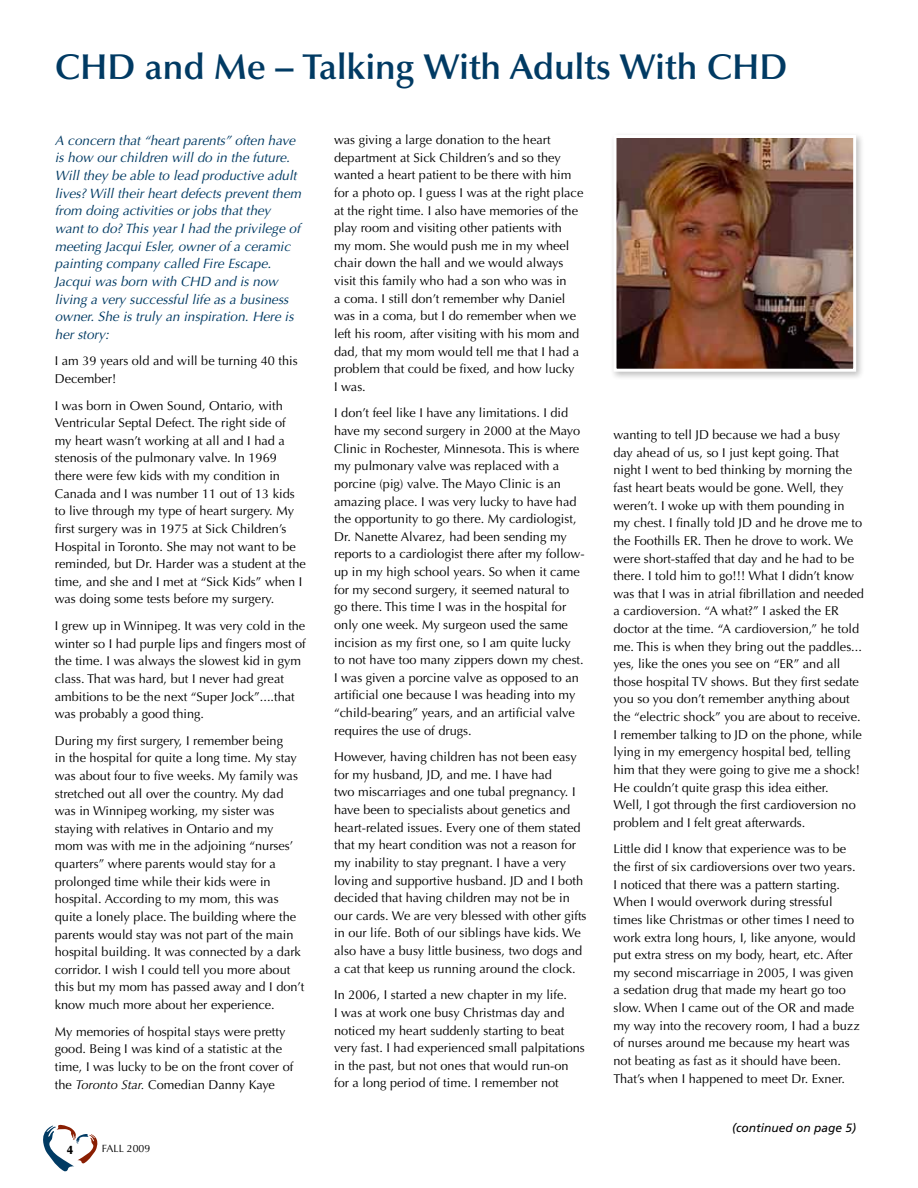
<style>
.page{position:relative;width:918px;height:1188px;background:#fff}
.page>*{position:absolute;margin:0;border:0;box-sizing:border-box;transform-origin:0 0}
.t1{font:600 36px "Optima";color:#003a63}
.t2{font:italic 13.5px/17.7px "Optima";color:#003a63}
.t3{font:12.75px/17.5px "Optima";color:#000}
.t4{font:italic 12px "Frutiger";color:#000}
.t5{font:900 12px "Optima";color:#000}
.t6{font:10.5px "Optima";color:#000}
.s1{font-style:italic}
</style>
<div class="page">
<svg style="left:43px;top:1124px;width:55px;height:48px"></svg>
<div style="left:610px;top:132px;width:255px;height:248px;background:#000;opacity:.25"></div>
<img style="left:617px;top:139px;width:235px;height:229px">
<div style="left:613px;top:135px;width:243px;height:237px;border:3px solid #fff"></div>
<h1 class="t1" style="left:55px;top:46px;width:734px">CHD and Me – Talking With Adults With CHD</h1>
<p class="t2" style="left:55px;top:132px;width:248px">A concern that “heart parents” often have is how our children will do in the future.<br>Will they be able to lead productive adult lives? Will their heart defects prevent them from doing activities or jobs that they want to do? This year I had the privilege of meeting Jacqui Esler, owner of a ceramic painting company called Fire Escape.<br>Jacqui was born with CHD and is now living a very successful life as a business owner. She is truly an inspiration. Here is her story:</p>
<p class="t3" style="left:55px;top:352px;width:244px">I am 39 years old and will be turning 40 this<br>December!</p>
<p class="t3" style="left:55px;top:397px;width:253px">I was born in Owen Sound, Ontario, with Ventricular Septal Defect. The right side of<br>my heart wasn’t working at all and I had a stenosis of the pulmonary valve. In 1969 there were few kids with my condition in Canada and I was number 11 out of 13 kids to live through my type of heart surgery. My first surgery was in 1975 at Sick Children’s Hospital in Toronto. She may not want to be reminded, but Dr. Harder was a student at the time, and she and I met at “Sick Kids” when I was doing some tests before my surgery.</p>
<p class="t3" style="left:55px;top:617px;width:252px">I grew up in Winnipeg. It was very cold in the winter so I had purple lips and fingers most of the time. I was always the slowest kid in gym class. That was hard, but I never had great ambitions to be the next “Super Jock”....that was probably a good thing.</p>
<p class="t3" style="left:55px;top:732px;width:251px">During my first surgery, I remember being<br>in the hospital for quite a long time. My stay was about four to five weeks. My family was stretched out all over the country. My dad was in Winnipeg working, my sister was staying with relatives in Ontario and my mom was with me in the adjoining “nurses’ quarters” where parents would stay for a prolonged time while their kids were in hospital. According to my mom, this was quite a lonely place. The building where the parents would stay was not part of the main hospital building. It was connected by a dark corridor. I wish I could tell you more about this but my mom has passed away and I don’t know much more about her experience.</p>
<p class="t3" style="left:55px;top:1023px;width:240px">My memories of hospital stays were pretty good. Being I was kind of a statistic at the time, I was lucky to be on the front cover of the <span class="s1">Toronto Star.</span> Comedian Danny Kaye</p>
<p class="t5" style="left:67px;top:1143px;width:7px">4</p>
<p class="t6" style="left:102px;top:1143px;width:7px">fall</p>
<p class="t6" style="left:127px;top:1143px;width:25px">2009</p>
<p class="t3" style="left:334px;top:131px;width:251px">was giving a large donation to the heart department at Sick Children’s and so they wanted a heart patient to be there with him for a photo op. I guess I was at the right place at the right time. I also have memories of the play room and visiting other patients with<br>my mom. She would push me in my wheel chair down the hall and we would always visit this family who had a son who was in<br>a coma. I still don’t remember why Daniel was in a coma, but I do remember when we left his room, after visiting with his mom and dad, that my mom would tell me that I had a problem that could be fixed, and how lucky<br>I was.</p>
<p class="t3" style="left:334px;top:405px;width:252px">I don’t feel like I have any limitations. I did have my second surgery in 2000 at the Mayo Clinic in Rochester, Minnesota. This is where my pulmonary valve was replaced with a porcine (pig) valve. The Mayo Clinic is an amazing place. I was very lucky to have had the opportunity to go there. My cardiologist, Dr. Nanette Alvarez, had been sending my reports to a cardiologist there after my follow&shy;up in my high school years. So when it came for my second surgery, it seemed natural to go there. This time I was in the hospital for only one week. My surgeon used the same incision as my first one, so I am quite lucky to not have too many zippers down my chest.<br>I was given a porcine valve as opposed to an artificial one because I was heading into my “child-bearing” years, and an artificial valve requires the use of drugs.</p>
<p class="t3" style="left:334px;top:748px;width:254px">However, having children has not been easy for my husband, JD, and me. I have had<br>two miscarriages and one tubal pregnancy. I have been to specialists about genetics and heart-related issues. Every one of them stated that my heart condition was not a reason for my inability to stay pregnant. I have a very loving and supportive husband. JD and I both decided that having children may not be in our cards. We are very blessed with other gifts in our life. Both of our siblings have kids. We also have a busy little business, two dogs and a cat that keep us running around the clock.</p>
<p class="t3" style="left:334px;top:986px;width:252px">In 2006, I started a new chapter in my life.<br>I was at work one busy Christmas day and noticed my heart suddenly starting to beat very fast. I had experienced small palpitations in the past, but not ones that would run-on for a long period of time. I remember not</p>
<p class="t3" style="left:614px;top:426px;width:252px">wanting to tell JD because we had a busy<br>day ahead of us, so I just kept going. That night I went to bed thinking by morning the fast heart beats would be gone. Well, they weren’t. I woke up with them pounding in my chest. I finally told JD and he drove me to the Foothills ER. Then he drove to work. We were short-staffed that day and he had to be there. I told him to go!!! What I didn’t know was that I was in atrial fibrillation and needed a cardioversion. “A what?” I asked the ER doctor at the time. “A cardioversion,” he told me. This is when they bring out the paddles... yes, like the ones you see on “ER” and all those hospital TV shows. But they first sedate you so you don’t remember anything about the “electric shock” you are about to receive.<br>I remember talking to JD on the phone, while lying in my emergency hospital bed, telling him that they were going to give me a shock!<br>He couldn’t quite grasp this idea either.<br>Well, I got through the first cardioversion no problem and I felt great afterwards.</p>
<p class="t3" style="left:614px;top:841px;width:248px">Little did I know that experience was to be the first of six cardioversions over two years.<br>I noticed that there was a pattern starting.<br>When I would overwork during stressful times like Christmas or other times I need to work extra long hours, I, like anyone, would put extra stress on my body, heart, etc. After my second miscarriage in 2005, I was given a sedation drug that made my heart go too slow. When I came out of the OR and made my way into the recovery room, I had a buzz of nurses around me because my heart was not beating as fast as it should have been.<br>That’s when I happened to meet Dr. Exner.</p>
<p class="t4" style="left:732px;top:1120px;width:126px">(continued on page 5)</p>
</div>
